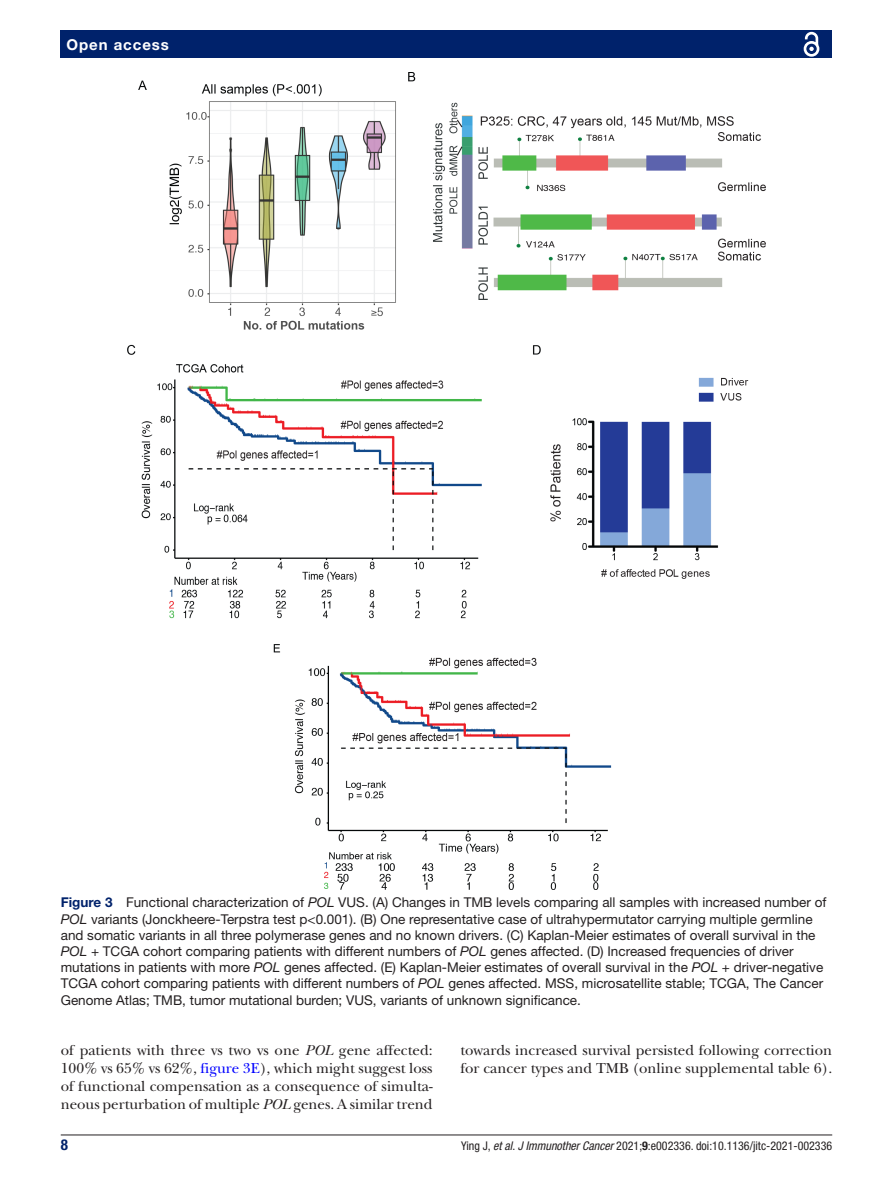
<style>
.page{position:relative;width:893px;height:1191px;background:#fff}
.page>*{position:absolute;margin:0;border:0;box-sizing:border-box;transform-origin:0 0}
.t1{font:15px/18px "New Baskerville";color:#231f20;text-align:justify}
.t2{font:700 15px "Helvetica Neue LT Std";letter-spacing:.065em;color:#fff}
.t3{font:700 condensed 15px "Helvetica Neue LT Std";color:#00226b}
.t4{font:13.5px/16.2px "Helvetica Neue LT Std";color:#231f20}
.t5{font:condensed 12px "Helvetica Neue LT Std";color:#231f20}
.s1{font-weight:700;color:#00226b}
.s2{font-style:italic}
.s3{color:#00f}
.s4{font-weight:700}
</style>
<div class="page">
<hr style="left:61px;top:1134px;width:771px;height:1px;background:#231f20">
<div style="left:61px;top:31px;width:771px;height:27px;background:#00226b"></div>
<svg style="left:803px;top:31px;width:17px;height:26px"></svg>
<img style="left:128px;top:73px;width:637px;height:816px">
<p class="t2" style="left:66px;top:35px;width:104px">Open access</p>
<p class="t4" style="left:61px;top:894px;width:767px"><span class="s1">Figure 3</span> Functional characterization of <span class="s2">POL</span> VUS. (A) Changes in TMB levels comparing all samples with increased number of <span class="s2">POL</span> variants (Jonckheere-Terpstra test p&lt;0.001). (B) One representative case of ultrahypermutator carrying multiple germline and somatic variants in all three polymerase genes and no known drivers. (C) Kaplan-Meier estimates of overall survival in the <span class="s2">POL</span> + TCGA cohort comparing patients with different numbers of <span class="s2">POL</span> genes affected. (D) Increased frequencies of driver mutations in patients with more <span class="s2">POL</span> genes affected. (E) Kaplan-Meier estimates of overall survival in the <span class="s2">POL</span> + driver-negative TCGA cohort comparing patients with different numbers of <span class="s2">POL</span> genes affected. MSS, microsatellite stable; TCGA, The Cancer Genome Atlas; TMB, tumor mutational burden; VUS, variants of unknown significance.</p>
<p class="t1" style="left:61px;top:1041px;width:373px">of patients with three vs two vs one <span class="s2">POL</span> gene affected:<br>100% vs 65% vs 62%, <span class="s3">figure 3E</span>), which might suggest loss of functional compensation as a consequence of simulta&shy;neous perturbation of multiple <span class="s2">POL</span> genes. A similar trend</p>
<p class="t1" style="left:460px;top:1041px;width:373px">towards increased survival persisted following correction for cancer types and TMB (online supplemental table 6).</p>
<p class="t3" style="left:61px;top:1135px;width:9px">8</p>
<p class="t5" style="left:461px;top:1138px;width:372px">Ying J, <span class="s2">et al</span>. <span class="s2">J Immunother Cancer</span> 2021;<span class="s4">9</span>:e002336. doi:10.1136/jitc-2021-002336</p>
</div>
